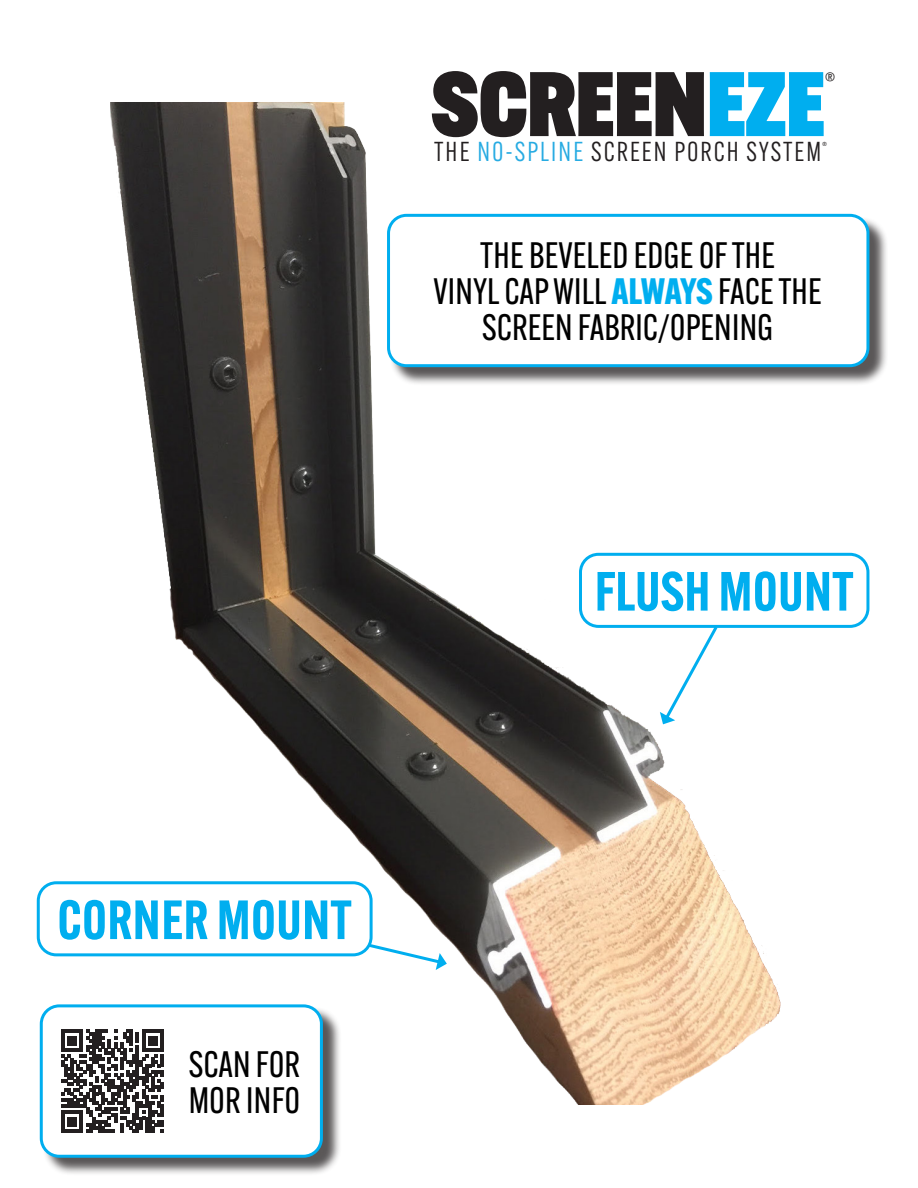
<style>
.page{position:relative;width:918px;height:1188px;background:#fff}
.page>*{position:absolute;margin:0;border:0;box-sizing:border-box;transform-origin:0 0}
.t1{font:900 89.4px "Alternate Gothic ATF";color:#231f20}
.t2{font:600 54px "Alternate Gothic ATF";color:#00aeef}
.t3{font:36px "Alternate Gothic ATF";color:#000}
.t4{font:26.85px "Alternate Gothic ATF";letter-spacing:.075em;color:#231f20}
.t5{font:12.45px "Alternate Gothic ATF";color:#231f20}
.s1{color:#00aeef}
.s2{color:#27abe2}
.s3{font-weight:700;color:#00aeef}
</style>
<div class="page">
<img style="left:111px;top:103px;width:672px;height:1001px">
<svg style="left:660px;top:628px;width:60px;height:96px"></svg>
<div style="left:580px;top:554px;width:288px;height:72px;background:#fff;border-radius:18px"></div>
<div style="left:579px;top:553px;width:290px;height:75px;border:3px solid #00aeef;border-radius:18px"></div>
<svg style="left:335px;top:935px;width:112px;height:35px"></svg>
<div style="left:38px;top:883px;width:333px;height:72px;background:#fff;border-radius:18px"></div>
<div style="left:37px;top:881px;width:336px;height:75px;border:3px solid #00aeef;border-radius:18px"></div>
<div style="left:389px;top:216px;width:499px;height:170px;background:#231f20;opacity:.75"></div>
<div style="left:389px;top:215px;width:479px;height:151px;background:#fff;border-radius:18px"></div>
<div style="left:387px;top:214px;width:482px;height:153px;border:3px solid #00aeef;border-radius:18px"></div>
<div style="left:42px;top:1007px;width:300px;height:169px;background:#231f20;opacity:.75"></div>
<div style="left:41px;top:1006px;width:280px;height:150px;background:#fff;border-radius:18px"></div>
<div style="left:40px;top:1004px;width:283px;height:154px;border:3px solid #00aeef;border-radius:18px"></div>
<svg style="left:61px;top:1030px;width:103px;height:102px"></svg>
<p class="t1" style="left:432px;top:50px;width:395px">SCREEN<span class="s1">EZE</span></p>
<p class="t4" style="left:434px;top:136px;width:389px">THE <span class="s2">NO-SPLINE</span> SCREEN PORCH SYSTEM</p>
<p class="t4" style="left:825px;top:66px;width:12px">®</p>
<p class="t5" style="left:822px;top:139px;width:7px">®</p>
<p class="t3" style="left:480px;top:233px;width:296px">THE BEVELED EDGE OF THE</p>
<p class="t3" style="left:434px;top:269px;width:390px">VINYL CAP WILL <span class="s3">ALWAYS</span> FACE THE</p>
<p class="t3" style="left:482px;top:305px;width:293px">SCREEN FABRIC/OPENING</p>
<p class="t2" style="left:595px;top:557px;width:261px">FLUSH MOUNT</p>
<p class="t2" style="left:57px;top:886px;width:296px">CORNER MOUNT</p>
<p class="t3" style="left:189px;top:1042px;width:113px">SCAN FOR</p>
<p class="t3" style="left:189px;top:1078px;width:113px">MOR INFO</p>
</div>
